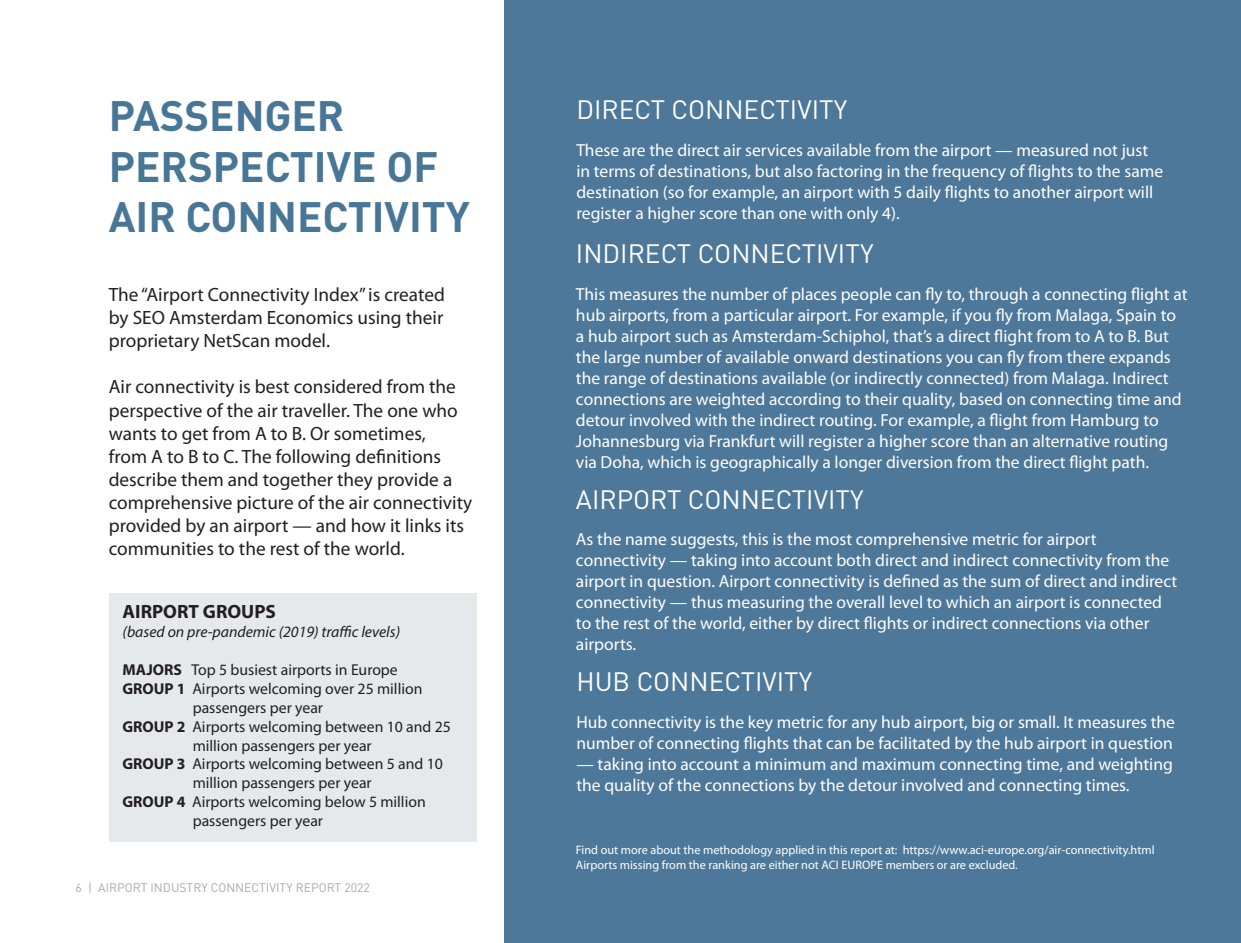
<style>
.page{position:relative;width:1241px;height:943px;background:#fff}
.page>*{position:absolute;margin:0;border:0;box-sizing:border-box;transform-origin:0 0}
.TOC_1{font:700 42px "DINOT";color:#487697}
.t1{font:26.25px "DINOT";color:#fff}
.t2{font:19.25px/23.1px "Myriad Pro";color:#231f20;text-align:justify}
.t3{font:700 19.25px "Myriad Pro";color:#231f20}
.t4{font:17.5px/21px "Myriad Pro";color:#fff}
.t5{font:15.75px "Myriad Pro";color:#231f20}
.t6{font:italic 15.75px "Myriad Pro";color:#231f20}
.t7{font:12.25px "Myriad Pro";color:#fff}
.t8{font:12.25px "DINOT";color:#a9a9af}
.s1{font-weight:700}
</style>
<div class="page">
<div style="left:504px;top:0;width:736px;height:943px;background:#4d789a"></div>
<div style="left:110px;top:593px;width:367px;height:249px;background:#e6e9eb"></div>
<p class="TOC_1" style="left:109px;top:88px;width:237px">PASSENGER</p>
<p class="TOC_1" style="left:109px;top:138px;width:331px">PERSPECTIVE OF</p>
<p class="TOC_1" style="left:109px;top:188px;width:362px">AIR CONNECTIVITY</p>
<p class="t2" style="left:109px;top:283px;width:337px">The “Airport Connectivity Index” is created by SEO Amsterdam Economics using their proprietary NetScan model.</p>
<p class="t2" style="left:109px;top:375px;width:365px;text-align:left">Air connectivity is best considered from the perspective of the air traveller. The one who wants to get from A to B. Or sometimes,<br>from A to B to C. The following definitions describe them and together they provide a comprehensive picture of the air connectivity provided by an airport — and how it links its communities to the rest of the world.</p>
<p class="t3" style="left:122px;top:599px;width:155px">AIRPORT GROUPS</p>
<p class="t6" style="left:122px;top:622px;width:279px">(based on pre-pandemic (2019) traffic levels)</p>
<p class="t5" style="left:122px;top:660px;width:277px"><span class="s1">MAJORS</span> Top 5 busiest airports in Europe</p>
<p class="t5" style="left:122px;top:678px;width:301px"><span class="s1">GROUP 1</span> Airports welcoming over 25 million</p>
<p class="t5" style="left:193px;top:697px;width:132px">passengers per year</p>
<p class="t5" style="left:122px;top:716px;width:330px"><span class="s1">GROUP 2</span> Airports welcoming between 10 and 25</p>
<p class="t5" style="left:193px;top:735px;width:180px">million passengers per year</p>
<p class="t5" style="left:122px;top:754px;width:322px"><span class="s1">GROUP 3</span> Airports welcoming between 5 and 10</p>
<p class="t5" style="left:193px;top:773px;width:180px">million passengers per year</p>
<p class="t5" style="left:122px;top:792px;width:305px"><span class="s1">GROUP 4</span> Airports welcoming below 5 million</p>
<p class="t5" style="left:193px;top:811px;width:132px">passengers per year</p>
<p class="t8" style="left:76px;top:880px;width:296px">6 | AIRPORT INDUSTRY CONNECTIVITY REPORT 2022</p>
<p class="t1" style="left:576px;top:93px;width:272px">DIRECT CONNECTIVITY</p>
<p class="t4" style="left:576px;top:139px;width:588px">These are the direct air services available from the airport — measured not just in terms of destinations, but also factoring in the frequency of flights to the same destination (so for example, an airport with 5 daily flights to another airport will register a higher score than one with only 4).</p>
<p class="t1" style="left:576px;top:237px;width:299px">INDIRECT CONNECTIVITY</p>
<p class="t4" style="left:576px;top:283px;width:613px">This measures the number of places people can fly to, through a connecting flight at hub airports, from a particular airport. For example, if you fly from Malaga, Spain to a hub airport such as Amsterdam-Schiphol, that’s a direct flight from to A to B. But the large number of available onward destinations you can fly from there expands the range of destinations available (or indirectly connected) from Malaga. Indirect connections are weighted according to their quality, based on connecting time and detour involved with the indirect routing. For example, a flight from Hamburg to Johannesburg via Frankfurt will register a higher score than an alternative routing via Doha, which is geographically a longer diversion from the direct flight path.</p>
<p class="t1" style="left:576px;top:483px;width:289px">AIRPORT CONNECTIVITY</p>
<p class="t4" style="left:576px;top:529px;width:602px">As the name suggests, this is the most comprehensive metric for airport connectivity — taking into account both direct and indirect connectivity from the airport in question. Airport connectivity is defined as the sum of direct and indirect connectivity — thus measuring the overall level to which an airport is connected to the rest of the world, either by direct flights or indirect connections via other airports.</p>
<p class="t1" style="left:576px;top:665px;width:237px">HUB CONNECTIVITY</p>
<p class="t4" style="left:576px;top:711px;width:600px">Hub connectivity is the key metric for any hub airport, big or small. It measures the number of connecting flights that can be facilitated by the hub airport in question</p>
<p class="t4" style="left:576px;top:753px;width:598px">— taking into account a minimum and maximum connecting time, and weighting the quality of the connections by the detour involved and connecting times.</p>
<p class="t7" style="left:576px;top:842px;width:580px">Find out more about the methodology applied in this report at: https://www.aci-europe.org/air-connectivity.html</p>
<p class="t7" style="left:576px;top:856px;width:443px">Airports missing from the ranking are either not ACI EUROPE members or are excluded.</p>
</div>
